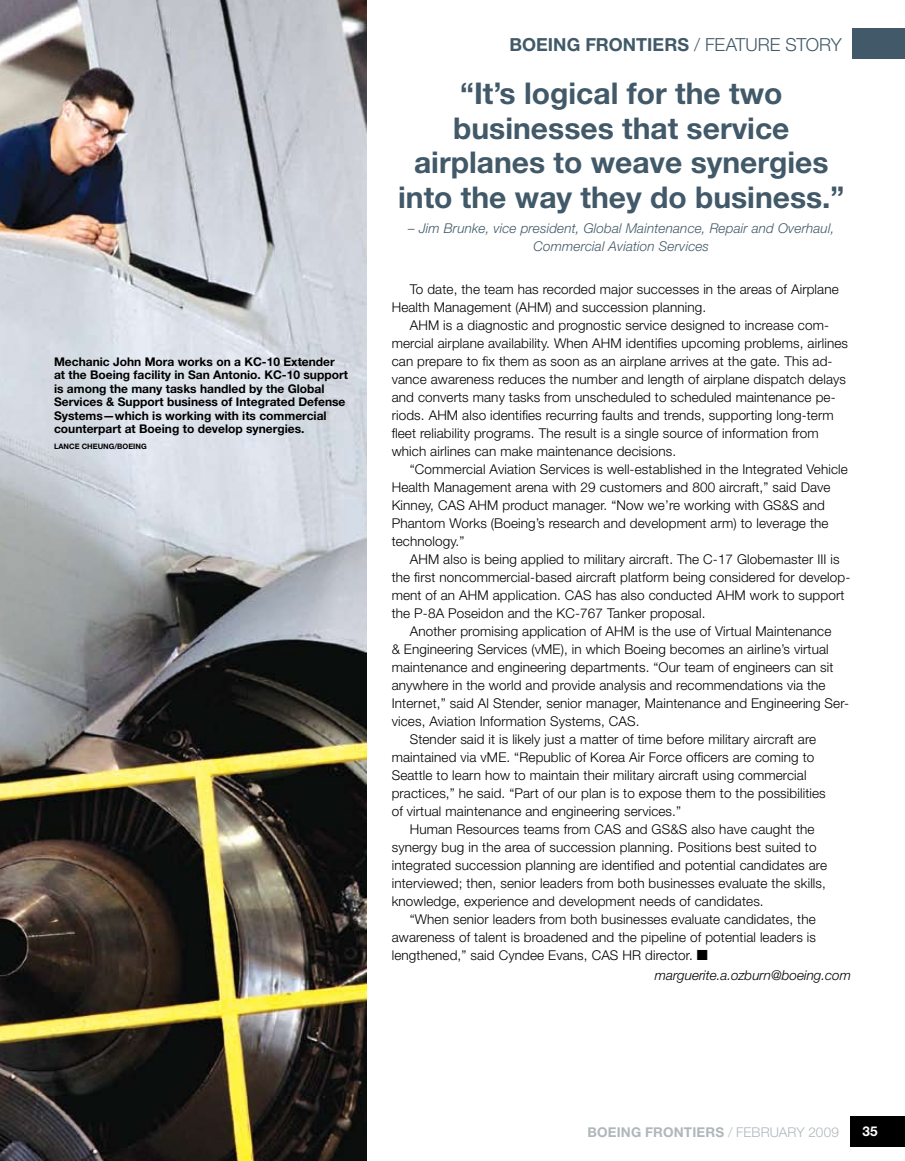
<style>
.page{position:relative;width:905px;height:1161px;background:#fff}
.page>*{position:absolute;margin:0;border:0;box-sizing:border-box;transform-origin:0 0}
.t1{font:700 30px/34.5px "Helvetica Neue";color:#415968;text-align:center}
.t2{font:700 18px "Helvetica Neue";color:#415968}
.t3{font:300 13.5px/18px "Helvetica Neue";letter-spacing:.01em;color:#000}
.t4{font:italic 300 13.5px/18px "Helvetica Neue";letter-spacing:.01em;color:#415968;text-align:center}
.t5{font:italic 300 13.5px "Helvetica Neue";color:#000}
.t6{font:700 13.5px "Helvetica Neue";letter-spacing:.015em;color:#b0b7bb}
.t7{font:700 13.5px "Helvetica Neue";color:#fff}
.t8{font:700 12px/13.5px "Helvetica Neue";color:#000}
.t9{font:700 7.5px "Helvetica Neue";color:#000}
.s1{font-weight:300}
</style>
<div class="page">
<div style="left:850px;top:1116px;width:54px;height:31px;background:#000"></div>
<div style="left:852px;top:28px;width:52px;height:31px;background:#415968"></div>
<img style="left:0;top:0;width:366px;height:1161px">
<p class="t8" style="left:54px;top:354px;width:295px">Mechanic John Mora works on a KC-10 Extender at the Boeing facility in San Antonio. KC-10 support is among the many tasks handled by the Global Services &amp; Support business of Integrated Defense Systems—which is working with its commercial counterpart at Boeing to develop synergies.</p>
<p class="t9" style="left:54px;top:441px;width:94px">LANCE CHEUNG/BOEING</p>
<h2 class="t2" style="left:509px;top:33px;width:334px">BOEING FRONTIERS <span class="s1">/ FEATURE STORY</span></h2>
<h1 class="t1" style="left:398px;top:76px;width:448px">“It’s logical for the two businesses that service airplanes to weave synergies into the way they do business.”</h1>
<p class="t4" style="left:408px;top:219px;width:427px">– Jim Brunke, vice president, Global Maintenance, Repair and Overhaul,<br>Commercial Aviation Services</p>
<p class="t3" style="left:392px;top:280px;width:448px;text-indent:18px">To date, the team has recorded major successes in the areas of Airplane<br>Health Management (AHM) and succession planning.</p>
<p class="t3" style="left:392px;top:316px;width:458px;text-indent:18px">AHM is a diagnostic and prognostic service designed to increase com&shy;mercial airplane availability. When AHM identifies upcoming problems, airlines can prepare to fix them as soon as an airplane arrives at the gate. This ad&shy;vance awareness reduces the number and length of airplane dispatch delays and converts many tasks from unscheduled to scheduled maintenance pe&shy;riods. AHM also identifies recurring faults and trends, supporting long-term fleet reliability programs. The result is a single source of information from which airlines can make maintenance decisions.</p>
<p class="t3" style="left:392px;top:460px;width:457px;text-indent:18px">“Commercial Aviation Services is well-established in the Integrated Vehicle Health Management arena with 29 customers and 800 aircraft,” said Dave Kinney, CAS AHM product manager. “Now we’re working with GS&amp;S and Phantom Works (Boeing’s research and development arm) to leverage the technology.”</p>
<p class="t3" style="left:392px;top:550px;width:460px;text-indent:18px">AHM also is being applied to military aircraft. The C-17 Globemaster III is the first noncommercial-based aircraft platform being considered for develop&shy;ment of an AHM application. CAS has also conducted AHM work to support the P-8A Poseidon and the KC-767 Tanker proposal.</p>
<p class="t3" style="left:410px;top:622px;width:423px">Another promising application of AHM is the use of Virtual Maintenance</p>
<p class="t3" style="left:392px;top:640px;width:438px">&amp; Engineering Services (vME), in which Boeing becomes an airline’s virtual</p>
<p class="t3" style="left:392px;top:658px;width:443px">maintenance and engineering departments. “Our team of engineers can sit</p>
<p class="t3" style="left:392px;top:676px;width:435px">anywhere in the world and provide analysis and recommendations via the</p>
<p class="t3" style="left:392px;top:694px;width:459px">Internet,” said Al Stender, senior manager, Maintenance and Engineering Ser-</p>
<p class="t3" style="left:392px;top:712px;width:249px">vices, Aviation Information Systems, CAS.</p>
<p class="t3" style="left:410px;top:730px;width:408px">Stender said it is likely just a matter of time before military aircraft are</p>
<p class="t3" style="left:392px;top:748px;width:424px">maintained via vME. “Republic of Korea Air Force officers are coming to</p>
<p class="t3" style="left:392px;top:766px;width:416px">Seattle to learn how to maintain their military aircraft using commercial</p>
<p class="t3" style="left:392px;top:784px;width:435px">practices,” he said. “Part of our plan is to expose them to the possibilities</p>
<p class="t3" style="left:392px;top:802px;width:291px">of virtual maintenance and engineering services.”</p>
<p class="t3" style="left:410px;top:820px;width:406px">Human Resources teams from CAS and GS&amp;S also have caught the</p>
<p class="t3" style="left:392px;top:838px;width:426px">synergy bug in the area of succession planning. Positions best suited to</p>
<p class="t3" style="left:392px;top:856px;width:437px">integrated succession planning are identified and potential candidates are</p>
<p class="t3" style="left:392px;top:874px;width:436px">interviewed; then, senior leaders from both businesses evaluate the skills,</p>
<p class="t3" style="left:392px;top:892px;width:373px">knowledge, experience and development needs of candidates.</p>
<p class="t3" style="left:410px;top:910px;width:407px">“When senior leaders from both businesses evaluate candidates, the</p>
<p class="t3" style="left:392px;top:928px;width:426px">awareness of talent is broadened and the pipeline of potential leaders is</p>
<p class="t3" style="left:392px;top:946px;width:318px">lengthened,” said Cyndee Evans, CAS HR director. ■</p>
<p class="t5" style="left:654px;top:967px;width:198px">marguerite.a.ozburn@boeing.com</p>
<p class="t6" style="left:587px;top:1123px;width:253px">BOEING FRONTIERS <span class="s1">/ FEBRUARY 2009</span></p>
<p class="t7" style="left:862px;top:1123px;width:17px">35</p>
</div>
